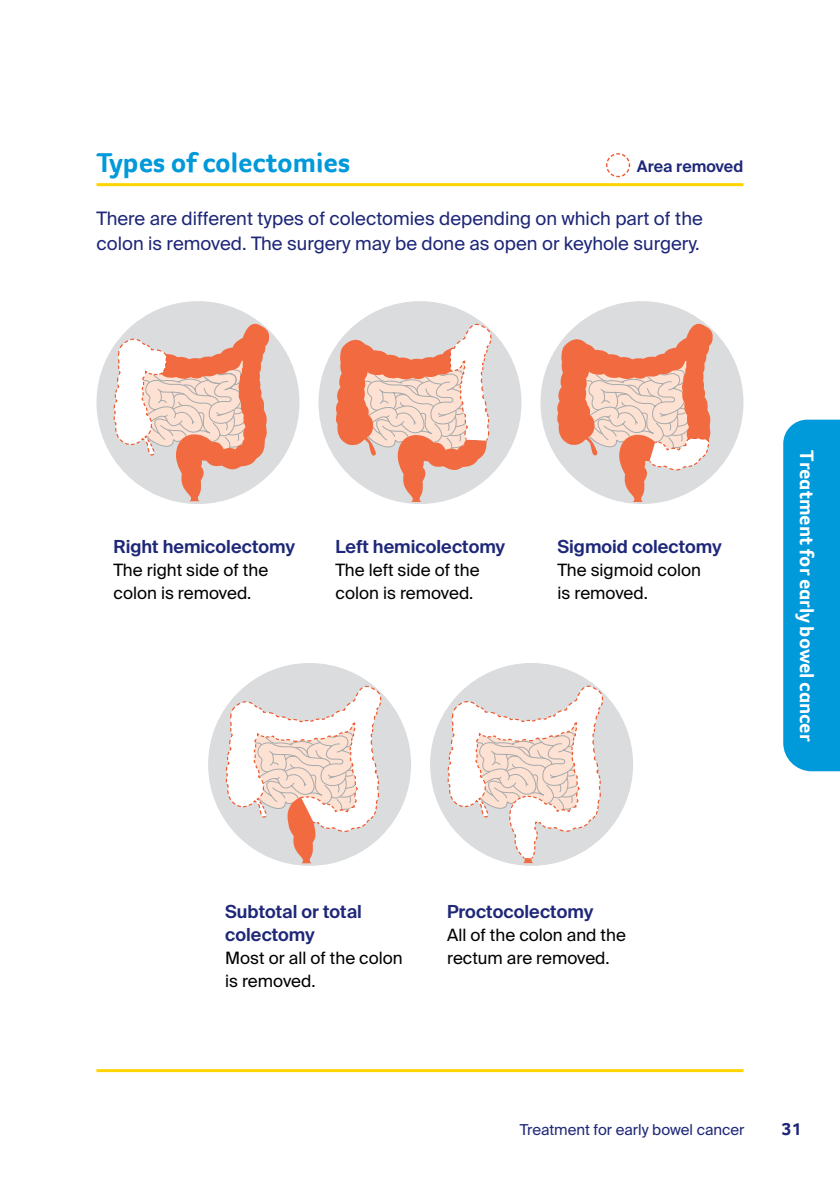
<style>
.page{position:relative;width:840px;height:1191px;background:#fff}
.page>*{position:absolute;margin:0;border:0;box-sizing:border-box;transform-origin:0 0}
.t1{font:700 28px "Foco CC";color:#0099da}
.t2{font:700 20px "Foco CC";color:#fff}
.t3{font:18.4px/25px "Suisse Intl";color:#1e2778}
.t4{font:600 18px/23px "Suisse Intl";color:#1e2778}
.t5{font:700 18px "Foco CC";color:#1e2778}
.t6{font:17px/23px "Suisse Intl";color:#000}
.t7{font:600 16px "Suisse Intl";color:#1e2778}
.t8{font:15px "Suisse Intl";color:#1e2778}
</style>
<div class="page">
<hr style="left:96px;top:183px;width:647px;height:3px;background:#ffd400">
<hr style="left:96px;top:1069px;width:647px;height:3px;background:#ffd400">
<div style="left:208px;top:663px;width:203px;height:203px;background:#dbdcde;border-radius:50%"></div>
<svg style="left:606px;top:153px;width:24px;height:25px"></svg>
<div style="left:96px;top:301px;width:203px;height:203px;background:#dbdcde;border-radius:50%"></div>
<svg style="left:113px;top:319px;width:156px;height:182px"></svg>
<div style="left:430px;top:663px;width:202px;height:203px;background:#dbdcde;border-radius:50%"></div>
<svg style="left:446px;top:681px;width:157px;height:182px"></svg>
<div style="left:318px;top:301px;width:203px;height:203px;background:#dbdcde;border-radius:50%"></div>
<svg style="left:334px;top:319px;width:158px;height:183px"></svg>
<div style="left:540px;top:301px;width:203px;height:203px;background:#dbdcde;border-radius:50%"></div>
<svg style="left:555px;top:319px;width:157px;height:183px"></svg>
<svg style="left:225px;top:681px;width:157px;height:182px"></svg>
<svg style="left:783px;top:419px;width:56px;height:352px;background:#099cdb"></svg>
<h1 class="t1" style="left:96px;top:144px;width:255px">Types of colectomies</h1>
<p class="t3" style="left:96px;top:206px;width:607px">There are different types of colectomies depending on which part of the colon is removed. The surgery may be done as open or keyhole surgery.</p>
<p class="t7" style="left:636px;top:157px;width:108px">Area removed</p>
<p class="t4" style="left:113px;top:535px;width:183px">Right hemicolectomy</p>
<p class="t6" style="left:113px;top:558px;width:156px">The right side of the colon is removed.</p>
<p class="t4" style="left:335px;top:535px;width:171px">Left hemicolectomy</p>
<p class="t6" style="left:335px;top:558px;width:145px">The left side of the colon is removed.</p>
<p class="t4" style="left:557px;top:535px;width:166px">Sigmoid colectomy</p>
<p class="t6" style="left:557px;top:558px;width:145px">The sigmoid colon is removed.</p>
<p class="t4" style="left:225px;top:900px;width:138px">Subtotal or total colectomy</p>
<p class="t6" style="left:225px;top:946px;width:179px">Most or all of the colon is removed.</p>
<p class="t4" style="left:447px;top:900px;width:148px">Proctocolectomy</p>
<p class="t6" style="left:447px;top:923px;width:180px">All of the colon and the rectum are removed.</p>
<p class="t2" style="left:819px;top:450px;width:292px;rotate:90deg">Treatment for early bowel cancer</p>
<p class="t8" style="left:519px;top:1121px;width:226px">Treatment for early bowel cancer</p>
<p class="t5" style="left:781px;top:1117px;width:21px">31</p>
</div>
